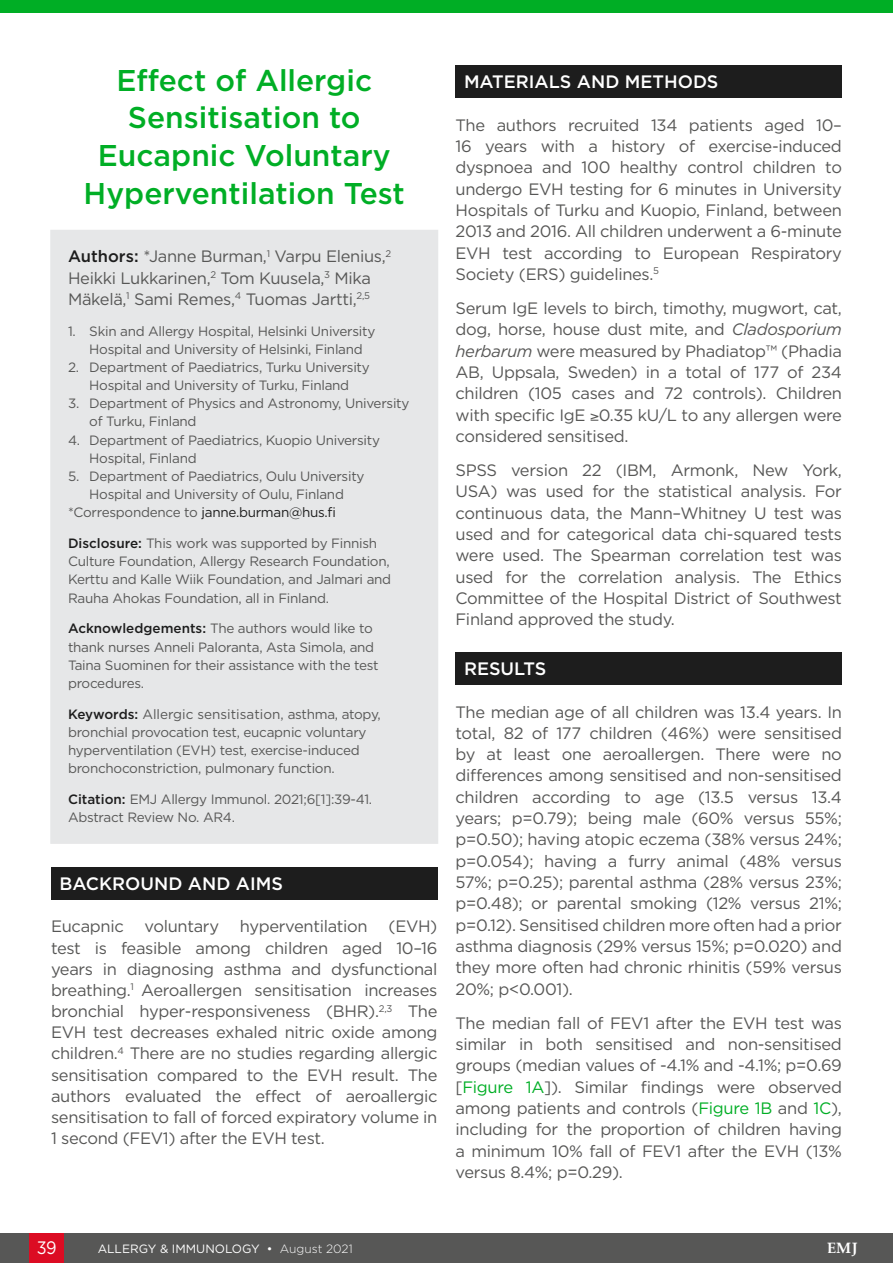
<style>
.page{position:relative;width:893px;height:1263px;background:#fff}
.page>*{position:absolute;margin:0;border:0;box-sizing:border-box;transform-origin:0 0}
.Symposium_Title{font:500 30px/37.7px "Gotham";color:#00ae25;text-align:center}
.H1__Heading_1{font:500 18px "Gotham";color:#fff}
.t1{font:18px "Gotham";color:#fff;scale:.9 1}
.Body_Text__Justifica{font:16.5px/21.3px "Gotham";letter-spacing:-.02em;color:#575756;text-align:justify}
.t2{font:700 15px "Palatino Linotype";color:#fff}
.t3{font:13.5px/18.1px "Gotham";letter-spacing:-.02em;color:#575756}
.t4{font:13.5px "Gotham";letter-spacing:-.02em;color:#1d1d1d}
.t5{font:12px "Gotham";color:#fff}
.s1{font-weight:500;color:#1d1d1d}
.s2{color:#575756}
.s3{font-style:italic}
.s4{color:#00ae25}
.s5{font-weight:300}
</style>
<div class="page">
<div style="left:0;top:1233px;width:893px;height:30px;background:#575756"></div>
<div style="left:30px;top:1233px;width:34px;height:30px;background:#dc0c23"></div>
<div style="left:0;top:0;width:893px;height:13px;background:#00ae25"></div>
<div style="left:50px;top:230px;width:388px;height:614px;background:#e6e7e8"></div>
<div style="left:51px;top:867px;width:386px;height:33px;background:#1d1d1d"></div>
<div style="left:455px;top:65px;width:387px;height:33px;background:#1d1d1d"></div>
<div style="left:455px;top:652px;width:387px;height:33px;background:#1d1d1d"></div>
<p class="Symposium_Title" style="left:84px;top:61px;width:323px">Effect of Allergic<br>Sensitisation to<br>Eucapnic Voluntary<br>Hyperventilation Test</p>
<p class="Body_Text__Justifica" style="left:68px;top:246px;width:325px;text-align:left"><span class="s1">Authors:</span> *Janne Burman,<sup>1</sup> Varpu Elenius,<sup>2<br></sup>Heikki Lukkarinen,<sup>2</sup> Tom Kuusela,<sup>3</sup> Mika<br>Mäkelä,<sup>1</sup> Sami Remes,<sup>4</sup> Tuomas Jartti,<sup>2,5</sup></p>
<p class="t3" style="left:89px;top:321px;width:288px;text-indent:-21px">1. Skin and Allergy Hospital, Helsinki University<br>Hospital and University of Helsinki, Finland</p>
<p class="t3" style="left:68px;top:358px;width:303px;text-align:center">2. Department of Paediatrics, Turku University<br>Hospital and University of Turku, Finland</p>
<p class="t3" style="left:89px;top:394px;width:322px;text-indent:-21px">3. Department of Physics and Astronomy, University of Turku, Finland</p>
<p class="t3" style="left:89px;top:430px;width:292px;text-indent:-21px">4. Department of Paediatrics, Kuopio University<br>Hospital, Finland</p>
<p class="t3" style="left:68px;top:467px;width:298px;text-align:center">5. Department of Paediatrics, Oulu University<br>Hospital and University of Oulu, Finland</p>
<p class="t4" style="left:68px;top:504px;width:269px"><span class="s2">*Correspondence to</span> janne.burman@hus.fi</p>
<p class="t3" style="left:68px;top:534px;width:325px"><span class="s1">Disclosure:</span> This work was supported by Finnish Culture Foundation, Allergy Research Foundation, Kerttu and Kalle Wiik Foundation, and Jalmari and Rauha Ahokas Foundation, all in Finland.</p>
<p class="t3" style="left:68px;top:619px;width:312px"><span class="s1">Acknowledgements:</span> The authors would like to thank nurses Anneli Paloranta, Asta Simola, and Taina Suominen for their assistance with the test procedures.</p>
<p class="t3" style="left:68px;top:705px;width:314px"><span class="s1">Keywords:</span> Allergic sensitisation, asthma, atopy, bronchial provocation test, eucapnic voluntary hyperventilation (EVH) test, exercise-induced bronchoconstriction, pulmonary function.</p>
<p class="t3" style="left:68px;top:790px;width:306px"><span class="s1">Citation:</span> EMJ Allergy Immunol. 2021;6[1]:39-41.<br>Abstract Review No. AR4.</p>
<p class="H1__Heading_1" style="left:60px;top:872px;width:225px">BACKROUND AND AIMS</p>
<p class="Body_Text__Justifica" style="left:51px;top:916px;width:74px">Eucapnic</p>
<p class="Body_Text__Justifica" style="left:145px;top:916px;width:76px">voluntary</p>
<p class="Body_Text__Justifica" style="left:240px;top:916px;width:129px">hyperventilation</p>
<p class="Body_Text__Justifica" style="left:51px;top:916px;width:388px;text-indent:337px">(EVH) test is feasible among children aged 10–16 years in diagnosing asthma and dysfunctional breathing.<sup>1</sup> Aeroallergen sensitisation increases bronchial hyper-responsiveness (BHR).<sup>2,3</sup> The EVH test decreases exhaled nitric oxide among children.<sup>4</sup> There are no studies regarding allergic sensitisation compared to the EVH result. The authors evaluated the effect of aeroallergic sensitisation to fall of forced expiratory volume in 1 second (FEV1) after the EVH test.</p>
<p class="H1__Heading_1" style="left:464px;top:70px;width:256px">MATERIALS AND METHODS</p>
<p class="Body_Text__Justifica" style="left:455px;top:114px;width:388px">The authors recruited 134 patients aged 10– 16 years with a history of exercise-induced dyspnoea and 100 healthy control children to undergo EVH testing for 6 minutes in University Hospitals of Turku and Kuopio, Finland, between 2013 and 2016. All children underwent a 6-minute EVH test according to European Respiratory Society (ERS) guidelines.<sup>5</sup></p>
<p class="Body_Text__Justifica" style="left:455px;top:297px;width:388px">Serum IgE levels to birch, timothy, mugwort, cat, dog, horse, house dust mite, and <span class="s3">Cladosporium herbarum</span> were measured by Phadiatop™ (Phadia AB, Uppsala, Sweden) in a total of 177 of 234 children (105 cases and 72 controls). Children with specific IgE ≥0.35 kU/L to any allergen were considered sensitised.</p>
<p class="Body_Text__Justifica" style="left:455px;top:459px;width:388px">SPSS version 22 (IBM, Armonk, New York, USA) was used for the statistical analysis. For continuous data, the Mann–Whitney U test was used and for categorical data chi-squared tests were used. The Spearman correlation test was used for the correlation analysis. The Ethics Committee of the Hospital District of Southwest Finland approved the study.</p>
<p class="H1__Heading_1" style="left:464px;top:657px;width:84px">RESULTS</p>
<p class="Body_Text__Justifica" style="left:455px;top:701px;width:388px">The median age of all children was 13.4 years. In total, 82 of 177 children (46%) were sensitised by at least one aeroallergen. There were no differences among sensitised and non-sensitised children according to age (13.5 versus 13.4 years; p=0.79); being male (60% versus 55%; p=0.50); having atopic eczema (38% versus 24%; p=0.054); having a furry animal (48% versus 57%; p=0.25); parental asthma (28% versus 23%; p=0.48); or parental smoking (12% versus 21%; p=0.12). Sensitised children more often had a prior asthma diagnosis (29% versus 15%; p=0.020) and they more often had chronic rhinitis (59% versus 20%; p&lt;0.001).</p>
<p class="Body_Text__Justifica" style="left:455px;top:1012px;width:388px">The median fall of FEV1 after the EVH test was similar in both sensitised and non-sensitised groups (median values of -4.1% and -4.1%; p=0.69 [<span class="s4">Figure 1A</span>]). Similar findings were observed among patients and controls (<span class="s4">Figure 1B</span> and <span class="s4">1C</span>), including for the proportion of children having a minimum 10% fall of FEV1 after the EVH (13% versus 8.4%; p=0.29).</p>
<p class="t1" style="left:37px;top:1236px;width:24px">39</p>
<p class="t5" style="left:98px;top:1241px;width:256px">ALLERGY &amp; IMMUNOLOGY • <span class="s5">August 2021</span></p>
<p class="t2" style="left:827px;top:1238px;width:32px">EMJ</p>
</div>
